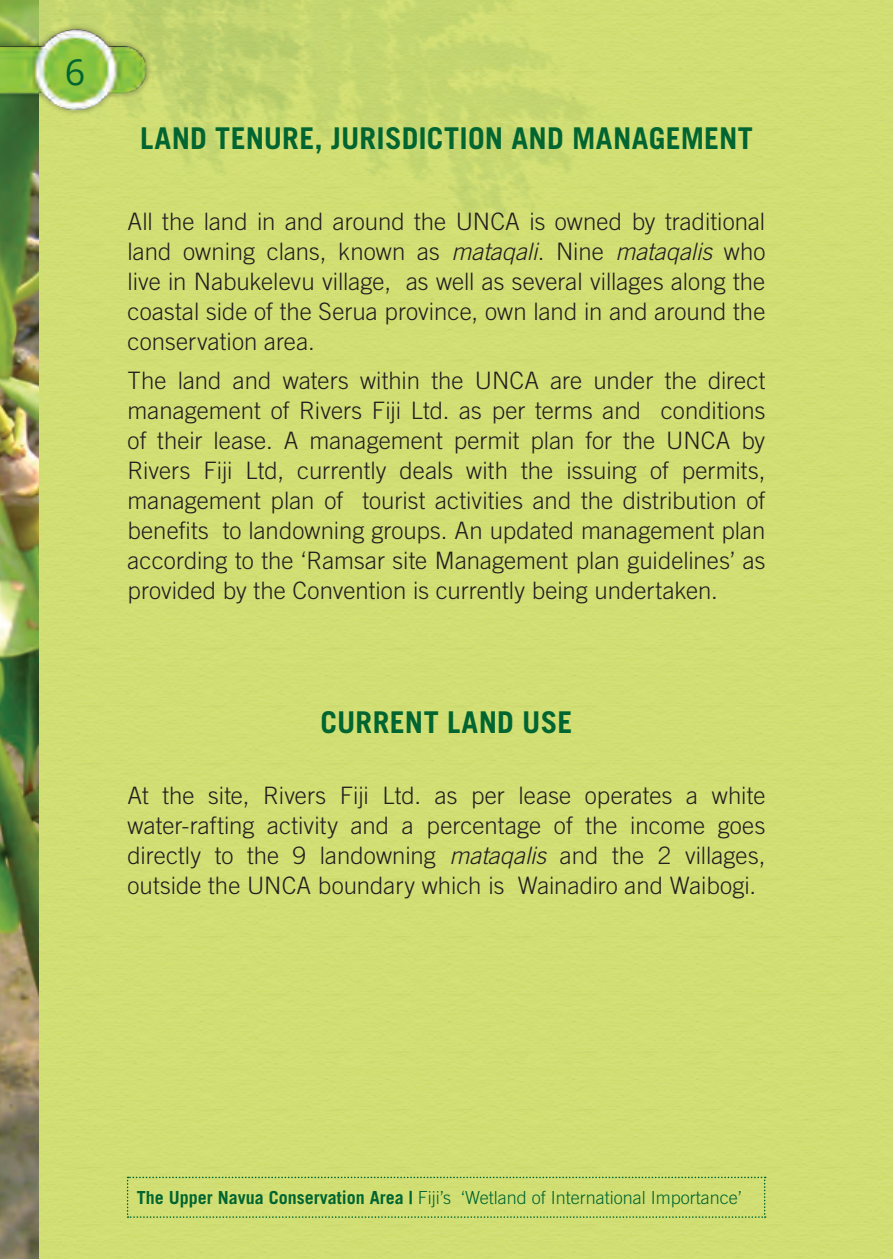
<style>
.page{position:relative;width:893px;height:1259px;background:#fff}
.page>*{position:absolute;margin:0;border:0;box-sizing:border-box;transform-origin:0 0}
.t1{font:36px "Open Sans";color:#006530}
.t2{font:700 30px "Trade Gothic LT Std";letter-spacing:.005em;color:#006530}
.t3{font:300 24px/30px "Trade Gothic LT Std";color:#231f20;text-align:justify}
.t4{font:300 18px "Trade Gothic LT Std";color:#006530}
.s1{font-style:italic}
.s2{font-weight:700}
</style>
<div class="page">
<div style="left:39px;top:0;width:854px;height:1259px;background:#d1de73"></div>
<div style="left:127px;top:1176px;width:639px;height:41px;background:#d1de73"></div>
<img style="left:0;top:154px;width:39px;height:1105px">
<img style="left:0;top:0;width:187px;height:154px">
<h1 class="t1" style="left:65px;top:47px;width:22px">6</h1>
<p class="t2" style="left:140px;top:120px;width:614px">LAND TENURE, JURISDICTION AND MANAGEMENT</p>
<p class="t3" style="left:128px;top:206px;width:639px">All the land in and around the UNCA is owned by traditional land owning clans, known as <span class="s1">mataqali</span>. Nine <span class="s1">mataqalis</span> who live in Nabukelevu village, as well as several villages along the coastal side of the Serua province, own land in and around the conservation area.</p>
<p class="t3" style="left:128px;top:365px;width:639px">The land and waters within the UNCA are under the direct management of Rivers Fiji Ltd. as per terms and conditions of their lease. A management permit plan for the UNCA by Rivers Fiji Ltd, currently deals with the issuing of permits, management plan of tourist activities and the distribution of benefits to landowning groups. An updated management plan according to the ‘Ramsar site Management plan guidelines’ as provided by the Convention is currently being undertaken.</p>
<p class="t2" style="left:321px;top:704px;width:253px">CURRENT LAND USE</p>
<p class="t3" style="left:128px;top:780px;width:639px">At the site, Rivers Fiji Ltd. as per lease operates a white water-rafting activity and a percentage of the income goes directly to the 9 landowning <span class="s1">mataqalis</span> and the 2 villages, outside the UNCA boundary which is Wainadiro and Waibogi.</p>
<p class="t4" style="left:137px;top:1187px;width:607px"><span class="s2">The Upper Navua Conservation Area |</span> Fiji’s ‘Wetland of International Importance’</p>
</div>
